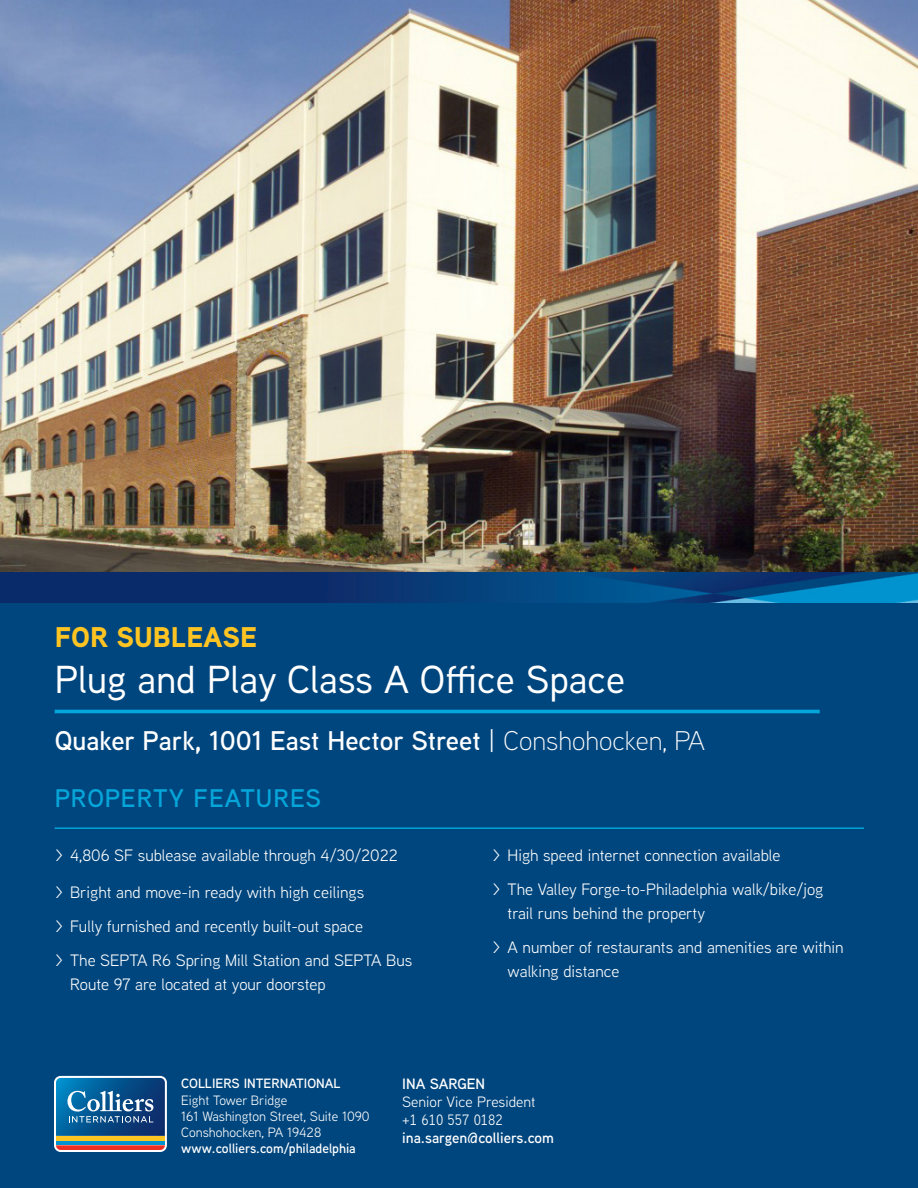
<style>
.page{position:relative;width:918px;height:1188px;background:#fff}
.page>*{position:absolute;margin:0;border:0;box-sizing:border-box;transform-origin:0 0}
.t1{font:500 39px "Aaux Next";color:#fff}
.t2{font:900 28.5px "Aaux Next";color:#fec422}
.t3{font:600 27px "Aaux Next";color:#fff}
.subheads{font:600 25.5px "Aaux Next";letter-spacing:.035em;color:#06a6da}
.t4{font:16.5px/24px "Aaux Next";color:#fff}
.Sidebar_Body{font:600 15px "Aaux Next";color:#fff}
.t5{font:15px "Aaux Next";color:#fff}
.address{font:13.5px "Aaux Next";color:#fff}
.address-2{font:600 13.5px "Aaux Next";color:#fff}
.s1{font-weight:400}
.s2{font-weight:300}
</style>
<div class="page">
<div style="left:0;top:603px;width:918px;height:585px;background:#00467e"></div>
<img style="left:0;top:0;width:918px;height:572px">
<hr style="left:55px;top:710px;width:765px;height:3px;background:#02a6da">
<svg style="left:54px;top:1076px;width:113px;height:76px;background:#4c7796"></svg>
<div style="left:0;top:572px;width:918px;height:31px;background:#0a2b6a"></div>
<img style="left:394px;top:572px;width:524px;height:31px">
<hr style="left:55px;top:827px;width:809px;height:2px;background:#02a6da">
<p class="t2" style="left:55px;top:616px;width:204px">FOR SUBLEASE</p>
<p class="t1" style="left:55px;top:653px;width:572px">Plug and Play Class A Office Space</p>
<p class="t3" style="left:55px;top:722px;width:652px">Quaker Park, 1001 East Hector Street <span class="s1">|</span> <span class="s2">Conshohocken, PA</span></p>
<p class="subheads" style="left:55px;top:781px;width:268px">PROPERTY FEATURES</p>
<p class="t4" style="left:55px;top:843px;width:344px">&gt; 4,806 SF sublease available through 4/30/2022</p>
<p class="t4" style="left:55px;top:880px;width:311px">&gt; Bright and move-in ready with high ceilings</p>
<p class="t4" style="left:55px;top:914px;width:310px">&gt; Fully furnished and recently built-out space</p>
<p class="t4" style="left:70px;top:948px;width:344px;text-indent:-15px">&gt; The SEPTA R6 Spring Mill Station and SEPTA Bus<br>Route 97 are located at your doorstep</p>
<p class="t4" style="left:493px;top:843px;width:289px">&gt; High speed internet connection available</p>
<p class="t4" style="left:508px;top:877px;width:317px;text-indent:-15px">&gt; The Valley Forge-to-Philadelphia walk/bike/jog trail runs behind the property</p>
<p class="t4" style="left:508px;top:935px;width:338px;text-indent:-15px">&gt; A number of restaurants and amenities are within walking distance</p>
<p class="address-2" style="left:181px;top:1074px;width:161px">COLLIERS INTERNATIONAL</p>
<p class="address" style="left:181px;top:1091px;width:108px">Eight Tower Bridge</p>
<p class="address" style="left:181px;top:1107px;width:190px">161 Washington Street, Suite 1090</p>
<p class="address" style="left:181px;top:1123px;width:142px">Conshohocken, PA 19428</p>
<p class="address-2" style="left:181px;top:1139px;width:176px">www.colliers.com/philadelphia</p>
<p class="Sidebar_Body" style="left:402px;top:1073px;width:84px">INA SARGEN</p>
<p class="t5" style="left:402px;top:1091px;width:135px">Senior Vice President</p>
<p class="t5" style="left:402px;top:1109px;width:102px">+1 610 557 0182</p>
<p class="Sidebar_Body" style="left:402px;top:1127px;width:153px">ina.sargen@colliers.com</p>
</div>
